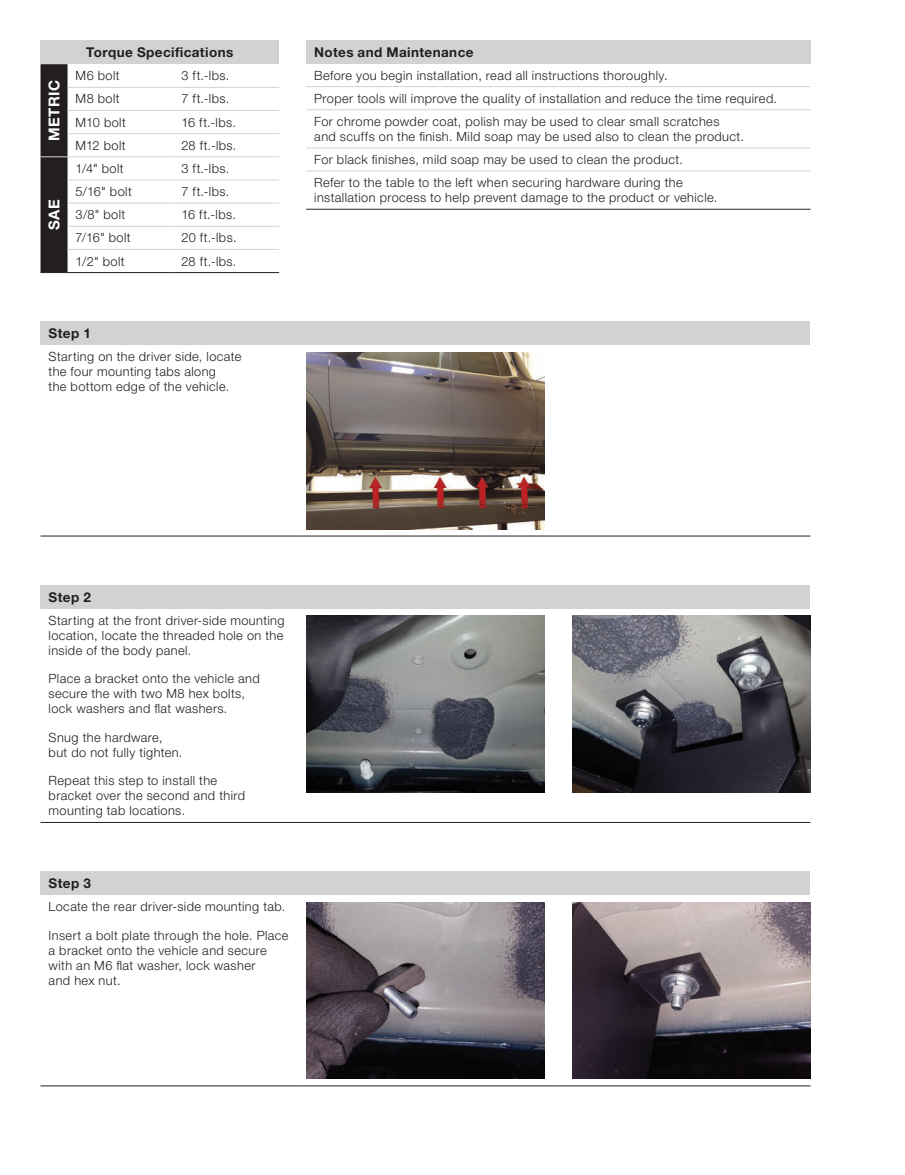
<style>
.page{position:relative;width:905px;height:1175px;background:#fff}
.page>*{position:absolute;margin:0;border:0;box-sizing:border-box;transform-origin:0 0}
.t1{font:700 15px "Helvetica Neue LT Std";letter-spacing:.02em;color:#fff}
.t2{font:700 13.5px "Helvetica Neue LT Std";letter-spacing:.03em;color:#231f20}
.t3{font:300 12.75px/15px "Helvetica Neue LT Std";letter-spacing:.03em;color:#231f20}
</style>
<div class="page">
<div style="left:40px;top:321px;width:770px;height:24px;background:#d1d2d4"></div>
<hr style="left:40px;top:535px;width:257px;height:1px;background:#231f20">
<hr style="left:297px;top:535px;width:257px;height:1px;background:#231f20">
<hr style="left:554px;top:535px;width:256px;height:1px;background:#231f20">
<img style="left:306px;top:352px;width:239px;height:177px">
<div style="left:40px;top:585px;width:770px;height:23px;background:#d1d2d4"></div>
<hr style="left:40px;top:822px;width:257px;height:1px;background:#231f20">
<hr style="left:297px;top:822px;width:257px;height:1px;background:#231f20">
<hr style="left:554px;top:822px;width:256px;height:1px;background:#231f20">
<img style="left:306px;top:615px;width:239px;height:177px">
<img style="left:572px;top:615px;width:238px;height:177px">
<div style="left:40px;top:871px;width:770px;height:24px;background:#d1d2d4"></div>
<hr style="left:40px;top:1085px;width:257px;height:1px;background:#231f20">
<hr style="left:297px;top:1085px;width:257px;height:1px;background:#231f20">
<hr style="left:554px;top:1085px;width:256px;height:1px;background:#231f20">
<img style="left:306px;top:902px;width:239px;height:176px">
<img style="left:572px;top:902px;width:238px;height:176px">
<div style="left:306px;top:40px;width:504px;height:24px;background:#d1d2d4"></div>
<hr style="left:306px;top:86px;width:504px;height:1px;background:#d1d2d4">
<hr style="left:306px;top:109px;width:504px;height:1px;background:#d1d2d4">
<hr style="left:306px;top:147px;width:504px;height:1px;background:#d1d2d4">
<hr style="left:306px;top:171px;width:504px;height:1px;background:#d1d2d4">
<hr style="left:306px;top:209px;width:504px;height:1px;background:#231f20">
<div style="left:40px;top:40px;width:239px;height:24px;background:#d1d2d4"></div>
<hr style="left:68px;top:156px;width:105px;height:1px;background:#d1d2d4">
<hr style="left:173px;top:156px;width:106px;height:1px;background:#d1d2d4">
<hr style="left:68px;top:87px;width:105px;height:1px;background:#d1d2d4">
<hr style="left:173px;top:87px;width:106px;height:1px;background:#d1d2d4">
<hr style="left:68px;top:180px;width:105px;height:1px;background:#d1d2d4">
<hr style="left:173px;top:180px;width:106px;height:1px;background:#d1d2d4">
<hr style="left:68px;top:110px;width:105px;height:1px;background:#d1d2d4">
<hr style="left:173px;top:110px;width:106px;height:1px;background:#d1d2d4">
<hr style="left:68px;top:203px;width:105px;height:1px;background:#d1d2d4">
<hr style="left:173px;top:203px;width:106px;height:1px;background:#d1d2d4">
<hr style="left:68px;top:133px;width:105px;height:1px;background:#d1d2d4">
<hr style="left:173px;top:133px;width:106px;height:1px;background:#d1d2d4">
<hr style="left:68px;top:226px;width:105px;height:1px;background:#d1d2d4">
<hr style="left:173px;top:226px;width:106px;height:1px;background:#d1d2d4">
<hr style="left:68px;top:249px;width:105px;height:1px;background:#d1d2d4">
<hr style="left:173px;top:249px;width:106px;height:1px;background:#d1d2d4">
<svg style="left:40px;top:64px;width:28px;height:209px;background:#2b2728"></svg>
<hr style="left:68px;top:272px;width:105px;height:1px;background:#231f20">
<hr style="left:173px;top:272px;width:106px;height:1px;background:#231f20">
<p class="t1" style="left:45px;top:141px;width:62px;rotate:-90deg">METRIC</p>
<p class="t1" style="left:45px;top:230px;width:32px;rotate:-90deg">SAE</p>
<p class="t2" style="left:86px;top:44px;width:148px">Torque Specifications</p>
<p class="t3" style="left:76px;top:68px;width:46px">M6 bolt</p>
<p class="t3" style="left:181px;top:68px;width:49px">3 ft.-lbs.</p>
<p class="t3" style="left:76px;top:91px;width:46px">M8 bolt</p>
<p class="t3" style="left:181px;top:91px;width:49px">7 ft.-lbs.</p>
<p class="t3" style="left:76px;top:114px;width:52px">M10 bolt</p>
<p class="t3" style="left:181px;top:114px;width:56px">16 ft.-lbs.</p>
<p class="t3" style="left:76px;top:137px;width:51px">M12 bolt</p>
<p class="t3" style="left:181px;top:137px;width:57px">28 ft.-lbs.</p>
<p class="t3" style="left:76px;top:161px;width:50px">1/4" bolt</p>
<p class="t3" style="left:181px;top:161px;width:49px">3 ft.-lbs.</p>
<p class="t3" style="left:76px;top:184px;width:58px">5/16" bolt</p>
<p class="t3" style="left:181px;top:184px;width:49px">7 ft.-lbs.</p>
<p class="t3" style="left:76px;top:207px;width:51px">3/8" bolt</p>
<p class="t3" style="left:181px;top:207px;width:56px">16 ft.-lbs.</p>
<p class="t3" style="left:76px;top:230px;width:57px">7/16" bolt</p>
<p class="t3" style="left:181px;top:230px;width:57px">20 ft.-lbs.</p>
<p class="t3" style="left:76px;top:253px;width:50px">1/2" bolt</p>
<p class="t3" style="left:181px;top:253px;width:57px">28 ft.-lbs.</p>
<p class="t2" style="left:49px;top:325px;width:44px">Step 1</p>
<p class="t3" style="left:49px;top:349px;width:194px">Starting on the driver side, locate the four mounting tabs along<br>the bottom edge of the vehicle.</p>
<p class="t2" style="left:314px;top:44px;width:161px">Notes and Maintenance</p>
<p class="t3" style="left:314px;top:63px;width:464px;line-height:23.1px">Before you begin installation, read all instructions thoroughly.<br>Proper tools will improve the quality of installation and reduce the time required.<br>For chrome powder coat, polish may be used to clear small scratches</p>
<p class="t3" style="left:314px;top:124px;width:431px;line-height:23.1px">and scuffs on the finish. Mild soap may be used also to clean the product.<br>For black finishes, mild soap may be used to clean the product.<br>Refer to the table to the left when securing hardware during the</p>
<p class="t3" style="left:314px;top:190px;width:404px">installation process to help prevent damage to the product or vehicle.</p>
<p class="t2" style="left:49px;top:588px;width:44px">Step 2</p>
<p class="t3" style="left:49px;top:612px;width:237px;text-align:justify">Starting at the front driver-side mounting location, locate the threaded hole on the inside of the body panel.</p>
<p class="t3" style="left:49px;top:671px;width:213px">Place a bracket onto the vehicle and secure the with two M8 hex bolts, lock washers and flat washers.</p>
<p class="t3" style="left:49px;top:729px;width:135px">Snug the hardware, but do not fully tighten.</p>
<p class="t3" style="left:49px;top:773px;width:198px">Repeat this step to install the bracket over the second and third mounting tab locations.</p>
<p class="t2" style="left:49px;top:875px;width:44px">Step 3</p>
<p class="t3" style="left:49px;top:899px;width:238px">Locate the rear driver-side mounting tab.</p>
<p class="t3" style="left:49px;top:927px;width:241px">Insert a bolt plate through the hole. Place a bracket onto the vehicle and secure with an M6 flat washer, lock washer<br>and hex nut.</p>
</div>
